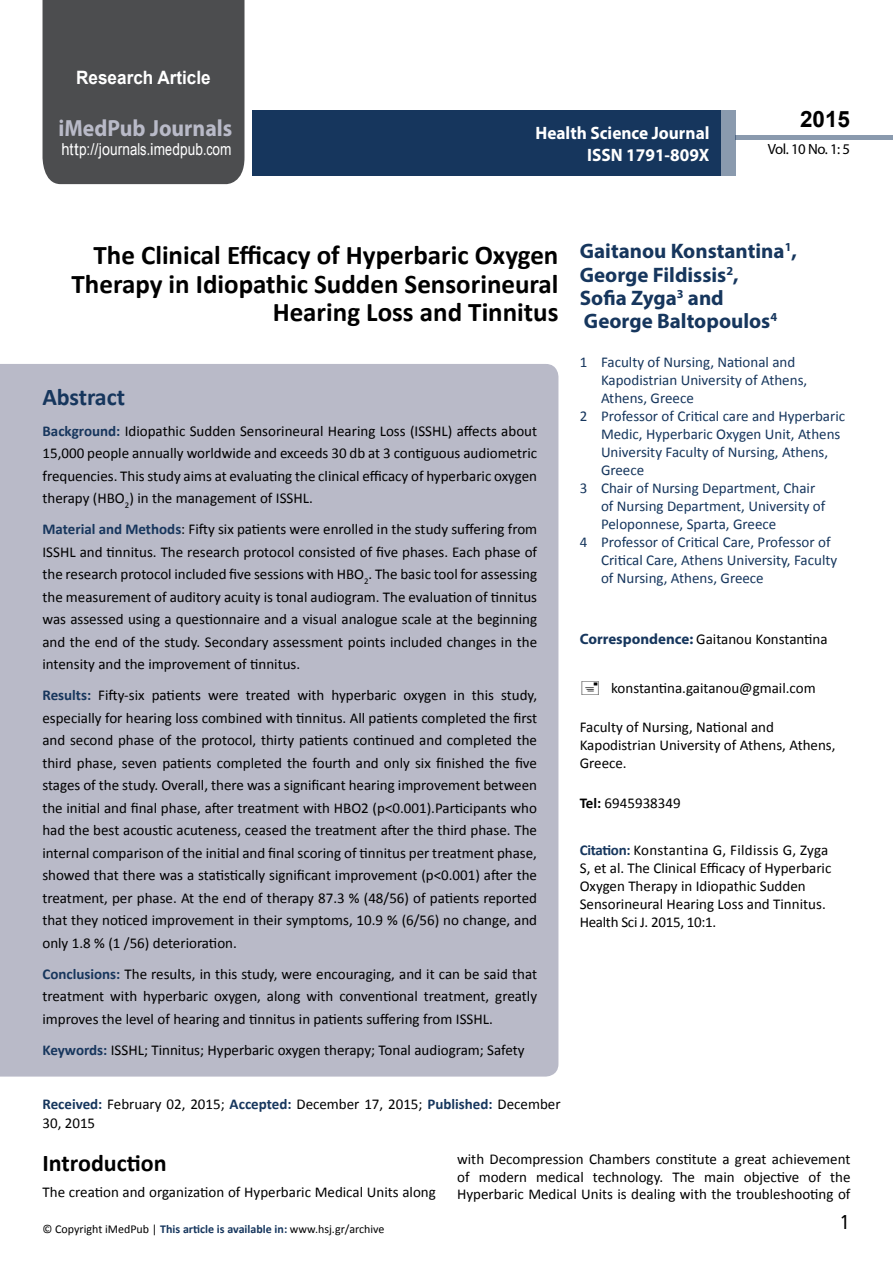
<style>
.page{position:relative;width:893px;height:1263px;background:#fff}
.page>*{position:absolute;margin:0;border:0;box-sizing:border-box;transform-origin:0 0}
.t1{font:700 27px/28.5px "Calibri";color:#000;text-align:right}
.t2{font:25.5px "Tunga";color:#000}
.t3{font:700 24px "Calibri";color:#000}
.t4{font:700 24px "Calibri";letter-spacing:-.005em;color:#16365d}
.t5{font:700 23.4px "Myriad Pro";color:#b9bac8;scale:.93 1}
.t6{font:700 22.5px "Arial";color:#000}
.t7{font:700 21px/23.1px "Myriad Pro";color:#16365d}
.t8{font:700 18.45px "Arial";color:#fff;scale:.93 1}
.t9{font:700 18px/21.6px "Myriad Pro";color:#fff;text-align:right;scale:.96 1}
.t10{font:16.5px "Arial";letter-spacing:.005em;color:#fff;scale:.89 1}
.t11{font:15px/22.5px "Calibri";color:#000;text-align:justify}
.t12{font:15px "Calibri";color:#16365d}
.t13{font:14.85px "Myriad Pro";letter-spacing:-.03em;color:#000}
.t14{font:12px "Calibri";color:#000}
.s1{font-family:"Calibri"}
.s2{font-weight:700;color:#17365d}
.s3{font-weight:700;color:#16365d}
.s4{font-family:"Myriad Pro";font-weight:700;color:#16365d}
.s5{font-weight:700}
</style>
<div class="page">
<div style="left:252px;top:110px;width:469px;height:66px;background:#16365d"></div>
<div style="left:720px;top:110px;width:16px;height:66px;background:#8a9aae"></div>
<div style="left:43px;top:0;width:201px;height:184px;background:#4c4d4f"></div>
<div style="left:736px;top:135px;width:157px;height:5px;background:#8a9aae"></div>
<div style="left:0;top:364px;width:558px;height:712px;background:#b9bac8"></div>
<p class="t8" style="left:76px;top:65px;width:146px">Research Article</p>
<h3 class="t5" style="left:58px;top:113px;width:188px">iMedPub Journals</h3>
<p class="t10" style="left:61px;top:139px;width:193px">http://journals<span class="s1">.</span>imedpub<span class="s1">.</span>com</p>
<p class="t9" style="left:536px;top:122px;width:183px">Health Science Journal<br>ISSN 1791-809X</p>
<h3 class="t6" style="left:800px;top:104px;width:52px">2015</h3>
<p class="t13" style="left:768px;top:140px;width:84px">Vol. 10 No. 1: 5</p>
<h1 class="t1" style="left:72px;top:241px;width:488px">The Clinical Efficacy of Hyperbaric Oxygen<br>Therapy in Idiopathic Sudden Sensorineural<br>Hearing Loss and Tinnitus</h1>
<h3 class="t4" style="left:43px;top:381px;width:84px">Abstract</h3>
<p class="t11" style="left:42px;top:419px;width:496px"><span class="s2">Background:</span> Idiopathic Sudden Sensorineural Hearing Loss (ISSHL) affects about 15,000 people annually worldwide and exceeds 30 db at 3 contiguous audiometric frequencies. This study aims at evaluating the clinical efficacy of hyperbaric oxygen therapy (HBO<sub>2</sub>) in the management of ISSHL.</p>
<p class="t11" style="left:42px;top:518px;width:496px"><span class="s2">Material and Methods</span>: Fifty six patients were enrolled in the study suffering from ISSHL and tinnitus. The research protocol consisted of five phases. Each phase of the research protocol included five sessions with HBO<sub>2</sub>. The basic tool for assessing the measurement of auditory acuity is tonal audiogram. The evaluation of tinnitus was assessed using a questionnaire and a visual analogue scale at the beginning and the end of the study. Secondary assessment points included changes in the intensity and the improvement of tinnitus.</p>
<p class="t11" style="left:42px;top:684px;width:496px"><span class="s2">Results:</span> Fifty-six patients were treated with hyperbaric oxygen in this study, especially for hearing loss combined with tinnitus. All patients completed the first and second phase of the protocol, thirty patients continued and completed the third phase, seven patients completed the fourth and only six finished the five stages of the study. Overall, there was a significant hearing improvement between the initial and final phase, after treatment with HBO2 (p&lt;0.001).Participants who had the best acoustic acuteness, ceased the treatment after the third phase. The internal comparison of the initial and final scoring of tinnitus per treatment phase, showed that there was a statistically significant improvement (p&lt;0.001) after the treatment, per phase. At the end of therapy 87.3 % (48/56) of patients reported that they noticed improvement in their symptoms, 10.9 % (6/56) no change, and only 1.8 % (1 /56) deterioration.</p>
<p class="t11" style="left:42px;top:962px;width:496px"><span class="s2">Conclusions:</span> The results, in this study, were encouraging, and it can be said that treatment with hyperbaric oxygen, along with conventional treatment, greatly improves the level of hearing and tinnitus in patients suffering from ISSHL.</p>
<p class="t11" style="left:42px;top:1038px;width:484px"><span class="s2">Keywords:</span> ISSHL; Tinnitus; Hyperbaric oxygen therapy; Tonal audiogram; Safety</p>
<p class="t11" style="left:42px;top:1095px;width:520px;line-height:18.8px"><span class="s3">Received:</span> February 02, 2015; <span class="s3">Accepted:</span> December 17, 2015; <span class="s3">Published:</span> December<br>30, 2015</p>
<h3 class="t7" style="left:580px;top:239px;width:219px">Gaitanou Konstantina<sup>1</sup>,<br>George Fildissis<sup>2</sup>,<br>Sofia Zyga<sup>3</sup> and<br>George Baltopoulos<sup>4</sup></h3>
<p class="t12" style="left:580px;top:352px;width:217px">1 Faculty of Nursing, National and</p>
<p class="t12" style="left:601px;top:370px;width:208px">Kapodistrian University of Athens,</p>
<p class="t12" style="left:601px;top:388px;width:94px">Athens, Greece</p>
<p class="t12" style="left:580px;top:406px;width:267px">2 Professor of Critical care and Hyperbaric</p>
<p class="t12" style="left:601px;top:424px;width:241px">Medic, Hyperbaric Oxygen Unit, Athens</p>
<p class="t12" style="left:601px;top:442px;width:229px">University Faculty of Nursing, Athens,</p>
<p class="t12" style="left:601px;top:460px;width:45px">Greece</p>
<p class="t12" style="left:580px;top:478px;width:237px">3 Chair of Nursing Department, Chair</p>
<p class="t12" style="left:601px;top:496px;width:226px">of Nursing Department, University of</p>
<p class="t12" style="left:601px;top:514px;width:177px">Peloponnese, Sparta, Greece</p>
<p class="t12" style="left:580px;top:532px;width:252px">4 Professor of Critical Care, Professor of</p>
<p class="t12" style="left:601px;top:550px;width:238px">Critical Care, Athens University, Faculty</p>
<p class="t12" style="left:601px;top:568px;width:164px">of Nursing, Athens, Greece</p>
<p class="t11" style="left:580px;top:627px;width:249px"><span class="s4">Correspondence:</span> Gaitanou Konstantina</p>
<p class="t11" style="left:611px;top:677px;width:206px">konstantina.gaitanou@gmail.com</p>
<p class="t11" style="left:580px;top:718px;width:257px;line-height:18px;text-align:left">Faculty of Nursing, National and<br>Kapodistrian University of Athens, Athens,<br>Greece.</p>
<p class="t11" style="left:580px;top:791px;width:102px"><span class="s5">Tel:</span> 6945938349</p>
<p class="t11" style="left:580px;top:841px;width:253px;line-height:17.9px;text-align:left"><span class="s3">Citation:</span> Konstantina G, Fildissis G, Zyga S, et al. The Clinical Efficacy of Hyperbaric Oxygen Therapy in Idiopathic Sudden Sensorineural Hearing Loss and Tinnitus.<br>Health Sci J. 2015, 10:1.</p>
<h3 class="t3" style="left:43px;top:1148px;width:126px">Introduction</h3>
<p class="t11" style="left:43px;top:1181px;width:395px">The creation and organization of Hyperbaric Medical Units along</p>
<p class="t14" style="left:43px;top:1221px;width:343px">© Copyright iMedPub | <span class="s3">This article is available in:</span> www.hsj.gr/archive</p>
<p class="t11" style="left:457px;top:1151px;width:395px;line-height:17.2px">with Decompression Chambers constitute a great achievement of modern medical technology. The main objective of the Hyperbaric Medical Units is dealing with the troubleshooting of</p>
<h2 class="t2" style="left:841px;top:1205px;width:9px">1</h2>
</div>
